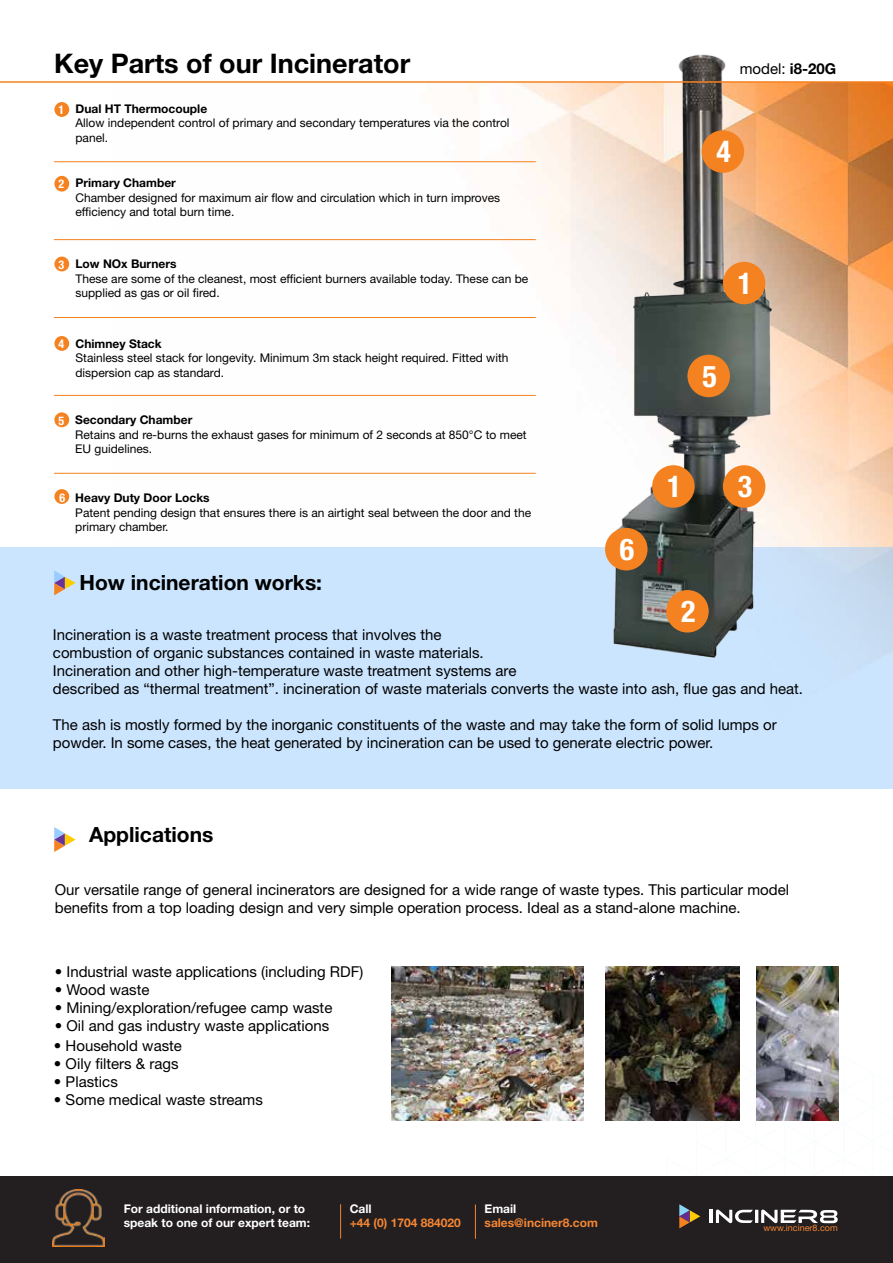
<style>
.page{position:relative;width:893px;height:1263px;background:#fff}
.page>*{position:absolute;margin:0;border:0;box-sizing:border-box;transform-origin:0 0}
.t1{font:700 condensed 30px "Helvetica Neue LT Std";color:#fff}
.t2{font:700 27px "Helvetica Neue LT Std";color:#000}
.t3{font:700 21px "Helvetica Neue LT Std";color:#000}
.t4{font:15px/18px "Helvetica Neue LT Std";color:#000}
.t5{font:12px/14.4px "Helvetica Neue LT Std";color:#000}
.t6{font:700 12px "Helvetica Neue LT Std";color:#000}
.t7{font:700 12px/14.4px "Helvetica Neue LT Std";color:#fff}
.t8{font:700 12px "Helvetica Neue LT Std";color:#f68633}
.t9{font:700 condensed 12px "Helvetica Neue LT Std";color:#fff}
.t10{font:9px "Helvetica Neue LT Std";color:#f68633}
.s1{font-weight:700}
</style>
<div class="page">
<img style="left:112px;top:83px;width:781px;height:464px">
<div style="left:0;top:547px;width:893px;height:242px;background:#cbe5fe"></div>
<img style="left:605px;top:54px;width:175px;height:604px">
<div style="left:723px;top:262px;width:42px;height:42px;background:#f58220;border-radius:50%"></div>
<div style="left:666px;top:590px;width:43px;height:42px;background:#f58220;border-radius:50%"></div>
<div style="left:723px;top:465px;width:42px;height:43px;background:#f58220;border-radius:50%"></div>
<div style="left:702px;top:130px;width:42px;height:43px;background:#f58220;border-radius:50%"></div>
<div style="left:687px;top:355px;width:43px;height:42px;background:#f58220;border-radius:50%"></div>
<div style="left:605px;top:528px;width:43px;height:42px;background:#f58220;border-radius:50%"></div>
<div style="left:652px;top:465px;width:43px;height:43px;background:#f58220;border-radius:50%"></div>
<div style="left:54px;top:102px;width:15px;height:15px;background:#f58220;border-radius:50%"></div>
<div style="left:54px;top:176px;width:15px;height:16px;background:#f58220;border-radius:50%"></div>
<div style="left:54px;top:257px;width:15px;height:14px;background:#f58220;border-radius:50%"></div>
<div style="left:54px;top:336px;width:15px;height:15px;background:#f58220;border-radius:50%"></div>
<div style="left:54px;top:412px;width:15px;height:15px;background:#f58220;border-radius:50%"></div>
<div style="left:54px;top:489px;width:15px;height:15px;background:#f58220;border-radius:50%"></div>
<svg style="left:54px;top:570px;width:22px;height:25px"></svg>
<hr style="left:54px;top:161px;width:482px;height:1px;background:#f58220">
<hr style="left:54px;top:239px;width:482px;height:1px;background:#f58220">
<hr style="left:54px;top:317px;width:482px;height:1px;background:#f58220">
<hr style="left:54px;top:395px;width:482px;height:1px;background:#f58220">
<hr style="left:54px;top:473px;width:482px;height:1px;background:#f58220">
<svg style="left:54px;top:827px;width:22px;height:25px"></svg>
<div style="left:0;top:1177px;width:893px;height:86px;background:#231f20"></div>
<img style="left:53px;top:1190px;width:51px;height:56px">
<svg style="left:666px;top:1055px;width:227px;height:174px"></svg>
<hr style="left:340px;top:1204px;width:1px;height:34px;background:#f68633">
<hr style="left:475px;top:1204px;width:1px;height:35px;background:#f68633">
<img style="left:391px;top:966px;width:193px;height:155px">
<img style="left:606px;top:966px;width:134px;height:155px">
<img style="left:757px;top:966px;width:82px;height:155px">
<hr style="left:0;top:81px;width:893px;height:2px;background:#f58220">
<h2 class="t2" style="left:54px;top:47px;width:357px">Key Parts of our Incinerator</h2>
<p class="t9" style="left:59px;top:103px;width:7px">1</p>
<p class="t6" style="left:75px;top:101px;width:133px">Dual HT Thermocouple</p>
<p class="t5" style="left:75px;top:116px;width:436px">Allow independent control of primary and secondary temperatures via the control panel.</p>
<p class="t9" style="left:59px;top:177px;width:7px">2</p>
<p class="t6" style="left:75px;top:176px;width:102px">Primary Chamber</p>
<p class="t5" style="left:75px;top:190px;width:426px">Chamber designed for maximum air flow and circulation which in turn improves efficiency and total burn time.</p>
<p class="t9" style="left:59px;top:257px;width:7px">3</p>
<p class="t6" style="left:75px;top:257px;width:103px">Low NOx Burners</p>
<p class="t5" style="left:75px;top:271px;width:454px">These are some of the cleanest, most efficient burners available today. These can be supplied as gas or oil fired.</p>
<p class="t9" style="left:59px;top:337px;width:7px">4</p>
<p class="t6" style="left:75px;top:336px;width:88px">Chimney Stack</p>
<p class="t5" style="left:75px;top:351px;width:435px">Stainless steel stack for longevity. Minimum 3m stack height required. Fitted with dispersion cap as standard.</p>
<p class="t9" style="left:59px;top:413px;width:7px">5</p>
<p class="t6" style="left:75px;top:412px;width:119px">Secondary Chamber</p>
<p class="t5" style="left:75px;top:427px;width:453px">Retains and re-burns the exhaust gases for minimum of 2 seconds at 850°C to meet<br>EU guidelines.</p>
<p class="t9" style="left:60px;top:490px;width:7px">6</p>
<p class="t6" style="left:75px;top:490px;width:136px">Heavy Duty Door Locks</p>
<p class="t5" style="left:75px;top:505px;width:457px">Patent pending design that ensures there is an airtight seal between the door and the primary chamber.</p>
<p class="t4" style="left:740px;top:60px;width:98px">model: <span class="s1">i8-20G</span></p>
<h1 class="t1" style="left:716px;top:133px;width:16px">4</h1>
<h1 class="t1" style="left:738px;top:265px;width:16px">1</h1>
<h1 class="t1" style="left:702px;top:358px;width:16px">5</h1>
<h1 class="t1" style="left:620px;top:531px;width:16px">6</h1>
<h1 class="t1" style="left:667px;top:468px;width:16px">1</h1>
<h1 class="t1" style="left:738px;top:468px;width:16px">3</h1>
<h3 class="t3" style="left:80px;top:569px;width:244px">How incineration works:</h3>
<p class="t4" style="left:53px;top:625px;width:752px">Incineration is a waste treatment process that involves the<br>combustion of organic substances contained in waste materials.<br>Incineration and other high-temperature waste treatment systems are<br>described as “thermal treatment”. incineration of waste materials converts the waste into ash, flue gas and heat.</p>
<p class="t4" style="left:53px;top:715px;width:725px">The ash is mostly formed by the inorganic constituents of the waste and may take the form of solid lumps or powder. In some cases, the heat generated by incineration can be used to generate electric power.</p>
<h1 class="t1" style="left:681px;top:593px;width:16px">2</h1>
<h3 class="t3" style="left:89px;top:822px;width:126px">Applications</h3>
<p class="t4" style="left:55px;top:880px;width:736px">Our versatile range of general incinerators are designed for a wide range of waste types. This particular model benefits from a top loading design and very simple operation process. Ideal as a stand-alone machine.</p>
<p class="t4" style="left:55px;top:962px;width:310px">• Industrial waste applications (including RDF)</p>
<p class="t4" style="left:55px;top:980px;width:96px">• Wood waste</p>
<p class="t4" style="left:55px;top:998px;width:279px">• Mining/exploration/refugee camp waste</p>
<p class="t4" style="left:55px;top:1016px;width:276px">• Oil and gas industry waste applications</p>
<p class="t4" style="left:54px;top:1036px;width:130px">• Household waste</p>
<p class="t4" style="left:54px;top:1054px;width:126px">• Oily filters &amp; rags</p>
<p class="t4" style="left:54px;top:1072px;width:65px">• Plastics</p>
<p class="t4" style="left:54px;top:1090px;width:210px">• Some medical waste streams</p>
<p class="t7" style="left:124px;top:1201px;width:188px">For additional information, or to speak to one of our expert team:</p>
<p class="t7" style="left:350px;top:1201px;width:23px">Call</p>
<p class="t8" style="left:350px;top:1215px;width:113px">+44 (0) 1704 884020</p>
<p class="t7" style="left:485px;top:1201px;width:33px">Email</p>
<p class="t8" style="left:485px;top:1216px;width:115px">sales@inciner8.com</p>
<p class="t10" style="left:763px;top:1223px;width:76px">www.inciner8.com</p>
</div>
